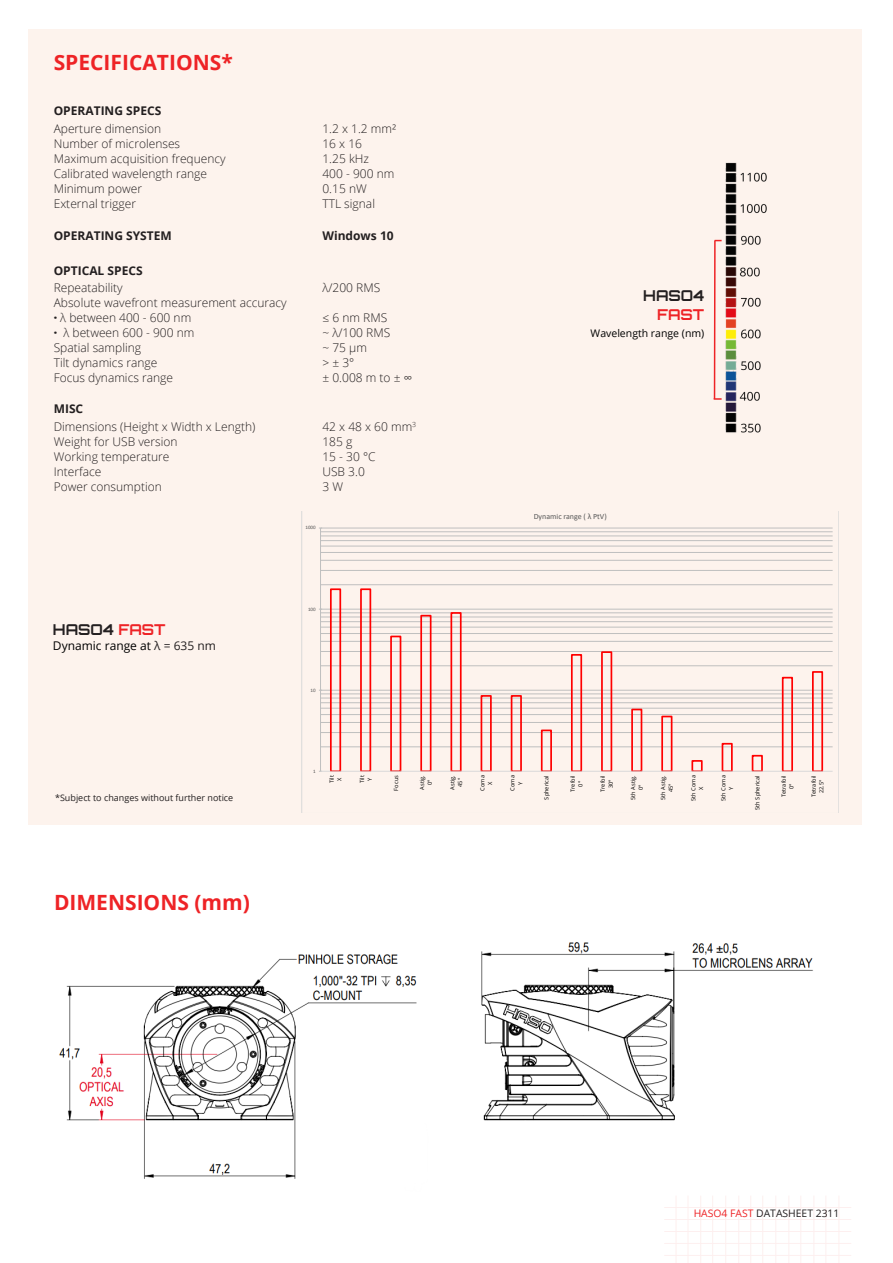
<style>
.page{position:relative;width:893px;height:1263px;background:#fff}
.page>*{position:absolute;margin:0;border:0;box-sizing:border-box;transform-origin:0 0}
.t1{font:700 21px "Open Sans";color:#ee2326}
.t2{font:700 15px "Orbitron";color:#231f20}
.t3{font:700 15px "Orbitron";color:#ee2326}
.t4{font:300 12px "Open Sans";color:#231f20}
.t5{font:700 12px "Open Sans";color:#231f20}
.t6{font:12px "Open Sans";color:#000}
.t7{font:10.5px "Open Sans";color:#000}
.t8{font:10.35px "Open Sans";color:#231f20}
.t9{font:9px "Open Sans";color:#231f20}
.t10{font:7.95px "Calibri";color:#595959}
.t11{font:5.7px/7.6px "Open Sans";color:#000;text-align:center}
.t12{font:5.1px "Calibri";color:#595959}
.s1{font-weight:800}
.s2{color:#ee2326}
.s3{color:#231f20}
</style>
<div class="page">
<img style="left:59px;top:954px;width:358px;height:225px">
<div style="left:29px;top:30px;width:833px;height:795px;background:#fdf3ed"></div>
<hr style="left:839px;top:1195px;width:1px;height:68px;background:#e9342b">
<hr style="left:826px;top:1195px;width:1px;height:68px;background:#e9342b">
<hr style="left:814px;top:1195px;width:1px;height:68px;background:#e9342b">
<hr style="left:801px;top:1195px;width:1px;height:68px;background:#e9342b">
<hr style="left:789px;top:1195px;width:1px;height:68px;background:#e9342b">
<hr style="left:775px;top:1195px;width:1px;height:68px;background:#e9342b">
<hr style="left:762px;top:1195px;width:1px;height:68px;background:#e9342b">
<hr style="left:750px;top:1195px;width:1px;height:68px;background:#e9342b">
<hr style="left:738px;top:1195px;width:1px;height:68px;background:#e9342b">
<hr style="left:725px;top:1195px;width:1px;height:68px;background:#e9342b">
<hr style="left:712px;top:1195px;width:1px;height:68px;background:#e9342b">
<hr style="left:700px;top:1195px;width:1px;height:68px;background:#e9342b">
<hr style="left:688px;top:1195px;width:1px;height:68px;background:#e9342b">
<hr style="left:676px;top:1195px;width:1px;height:68px;background:#e9342b">
<hr style="left:664px;top:1255px;width:187px;height:1px;background:#e9342b">
<hr style="left:664px;top:1243px;width:187px;height:1px;background:#e9342b">
<hr style="left:664px;top:1231px;width:187px;height:1px;background:#e9342b">
<hr style="left:664px;top:1219px;width:187px;height:1px;background:#e9342b">
<hr style="left:664px;top:1207px;width:187px;height:1px;background:#e9342b">
<img style="left:725px;top:162px;width:42px;height:271px">
<svg style="left:714px;top:398px;width:8px;height:2px"></svg>
<hr style="left:714px;top:241px;width:2px;height:158px;background:#ee2326">
<img style="left:481px;top:942px;width:332px;height:179px">
<svg style="left:319px;top:511px;width:520px;height:301px"></svg>
<p class="t1" style="left:54px;top:48px;width:181px">SPECIFICATIONS*</p>
<p class="t5" style="left:54px;top:102px;width:109px">OPERATING SPECS</p>
<p class="t4" style="left:54px;top:120px;width:109px">Aperture dimension</p>
<p class="t4" style="left:322px;top:120px;width:75px">1.2 x 1.2 mm²</p>
<p class="t4" style="left:54px;top:135px;width:128px">Number of microlenses</p>
<p class="t4" style="left:322px;top:135px;width:41px">16 x 16</p>
<p class="t4" style="left:54px;top:150px;width:174px">Maximum acquisition frequency</p>
<p class="t4" style="left:322px;top:150px;width:48px">1.25 kHz</p>
<p class="t4" style="left:54px;top:165px;width:155px">Calibrated wavelength range</p>
<p class="t4" style="left:322px;top:165px;width:74px">400 - 900 nm</p>
<p class="t4" style="left:54px;top:180px;width:90px">Minimum power</p>
<p class="t4" style="left:322px;top:180px;width:46px">0.15 nW</p>
<p class="t4" style="left:54px;top:195px;width:84px">External trigger</p>
<p class="t4" style="left:322px;top:195px;width:54px">TTL signal</p>
<p class="t5" style="left:54px;top:227px;width:120px">OPERATING SYSTEM</p>
<p class="t5" style="left:322px;top:227px;width:73px">Windows 10</p>
<p class="t5" style="left:54px;top:262px;width:90px">OPTICAL SPECS</p>
<p class="t4" style="left:54px;top:280px;width:70px">Repeatability</p>
<p class="t4" style="left:322px;top:280px;width:59px">λ/200 RMS</p>
<p class="t4" style="left:54px;top:294px;width:235px">Absolute wavefront measurement accuracy</p>
<p class="t4" style="left:54px;top:309px;width:139px"><span class="s1">·</span> λ between 400 - 600 nm</p>
<p class="t4" style="left:322px;top:309px;width:66px">≤ 6 nm RMS</p>
<p class="t4" style="left:54px;top:324px;width:142px"><span class="s1">·</span> λ between 600 - 900 nm</p>
<p class="t4" style="left:322px;top:324px;width:69px">~ λ/100 RMS</p>
<p class="t4" style="left:54px;top:339px;width:89px">Spatial sampling</p>
<p class="t4" style="left:322px;top:339px;width:46px">~ 75 µm</p>
<p class="t4" style="left:54px;top:354px;width:105px">Tilt dynamics range</p>
<p class="t4" style="left:322px;top:354px;width:33px">&gt; ± 3°</p>
<p class="t4" style="left:54px;top:369px;width:121px">Focus dynamics range</p>
<p class="t4" style="left:322px;top:369px;width:91px">± 0.008 m to ± ∞</p>
<p class="t5" style="left:54px;top:401px;width:31px">MISC</p>
<p class="t4" style="left:54px;top:418px;width:203px">Dimensions (Height x Width x Length)</p>
<p class="t4" style="left:322px;top:418px;width:95px">42 x 48 x 60 mm<sup>3</sup></p>
<p class="t4" style="left:54px;top:433px;width:125px">Weight for USB version</p>
<p class="t4" style="left:322px;top:433px;width:31px">185 g</p>
<p class="t4" style="left:54px;top:448px;width:117px">Working temperature</p>
<p class="t4" style="left:322px;top:448px;width:55px">15 - 30 °C</p>
<p class="t4" style="left:54px;top:463px;width:49px">Interface</p>
<p class="t4" style="left:322px;top:463px;width:44px">USB 3.0</p>
<p class="t4" style="left:54px;top:478px;width:110px">Power consumption</p>
<p class="t4" style="left:322px;top:478px;width:22px">3 W</p>
<p class="t12" style="left:305px;top:524px;width:12px">1000</p>
<p class="t2" style="left:53px;top:620px;width:114px">HASO4 <span class="s2">FAST</span></p>
<p class="t6" style="left:53px;top:637px;width:165px">Dynamic range at <span class="s3">λ = 635 nm</span></p>
<p class="t12" style="left:308px;top:605px;width:9px">100</p>
<p class="t12" style="left:311px;top:686px;width:7px">10</p>
<p class="t12" style="left:313px;top:767px;width:4px">1</p>
<p class="t2" style="left:643px;top:286px;width:63px">HASO4</p>
<p class="t3" style="left:657px;top:305px;width:49px">FAST</p>
<p class="t7" style="left:591px;top:326px;width:115px">Wavelength range (nm)</p>
<p class="t10" style="left:534px;top:511px;width:75px">Dynamic range ( λ PtV)</p>
<p class="t9" style="left:55px;top:791px;width:180px">*Subject to changes without further notice</p>
<p class="t1" style="left:54px;top:887px;width:197px">DIMENSIONS (mm)</p>
<p class="t11" style="left:328px;top:783px;width:9px;rotate:-90deg">Tilt<br>X</p>
<p class="t11" style="left:358px;top:783px;width:9px;rotate:-90deg">Tilt<br>Y</p>
<p class="t11" style="left:392px;top:790px;width:17px;rotate:-90deg">Focus</p>
<p class="t11" style="left:418px;top:790px;width:16px;rotate:-90deg">Astig.<br>0°</p>
<p class="t11" style="left:448px;top:790px;width:16px;rotate:-90deg">Astig.<br>45°</p>
<p class="t11" style="left:478px;top:791px;width:17px;rotate:-90deg">Coma<br>X</p>
<p class="t11" style="left:509px;top:791px;width:17px;rotate:-90deg">Coma<br>Y</p>
<p class="t11" style="left:543px;top:799px;width:26px;rotate:-90deg">Spherical</p>
<p class="t11" style="left:569px;top:792px;width:18px;rotate:-90deg">Trefoil<br>0°</p>
<p class="t11" style="left:599px;top:792px;width:18px;rotate:-90deg">Trefoil<br>30°</p>
<p class="t11" style="left:629px;top:800px;width:26px;rotate:-90deg">5th Astig.<br>0°</p>
<p class="t11" style="left:659px;top:800px;width:26px;rotate:-90deg">5th Astig.<br>45°</p>
<p class="t11" style="left:689px;top:801px;width:27px;rotate:-90deg">5th Coma<br>X</p>
<p class="t11" style="left:719px;top:801px;width:27px;rotate:-90deg">5th Coma<br>Y</p>
<p class="t11" style="left:753px;top:810px;width:36px;rotate:-90deg">5th Spherical</p>
<p class="t11" style="left:780px;top:797px;width:23px;rotate:-90deg">Tetrafoil<br>0°</p>
<p class="t11" style="left:810px;top:797px;width:23px;rotate:-90deg">Tetrafoil<br>22.5°</p>
<p class="t8" style="left:694px;top:1206px;width:147px"><span class="s2">HASO4 FAST</span> DATASHEET 2311</p>
</div>
